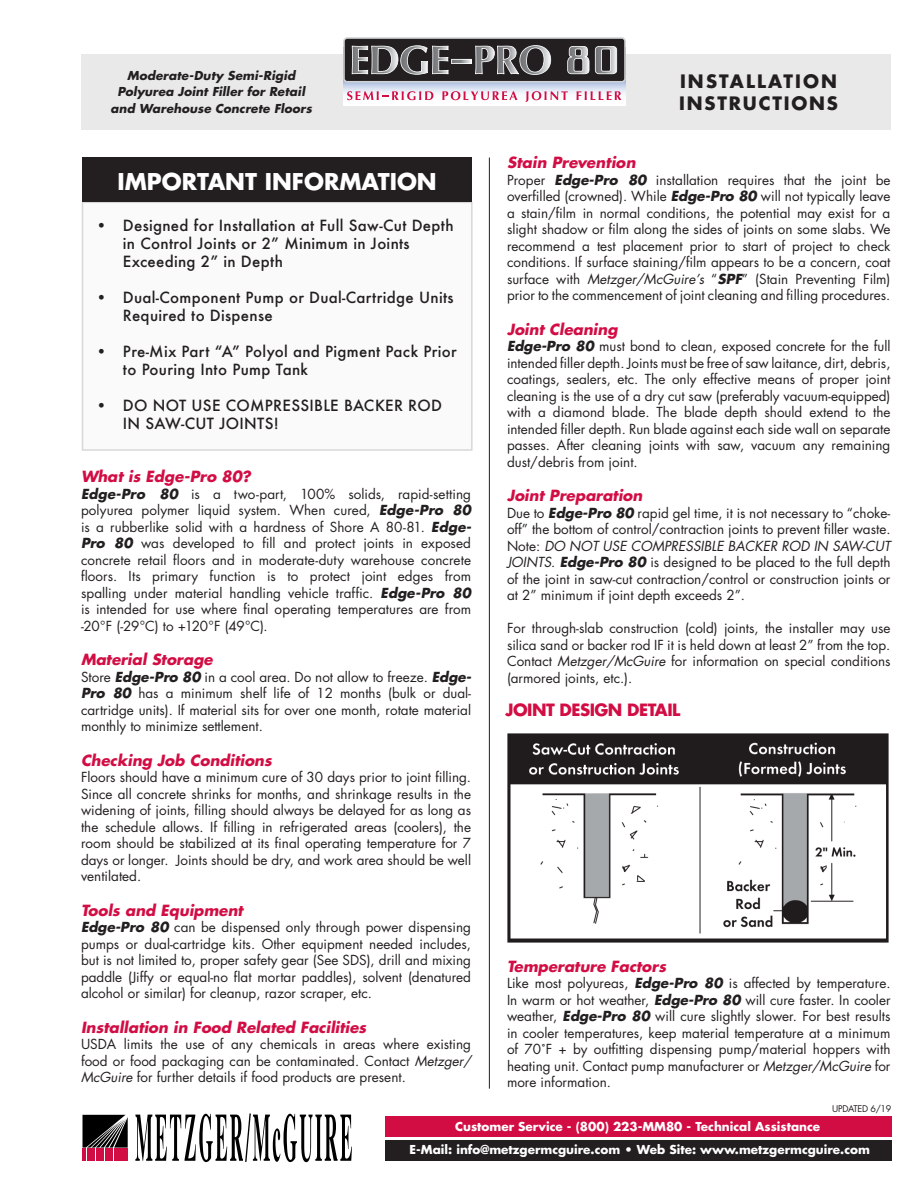
<style>
.page{position:relative;width:918px;height:1188px;background:#fff}
.page>*{position:absolute;margin:0;border:0;box-sizing:border-box;transform-origin:0 0}
.t1{font:700 22.5px "Futura Std";color:#fff}
.t2{font:700 18px/21.6px "Futura Std";letter-spacing:.1em;color:#231f20}
.t3{font:700 16.5px "Futura Std";letter-spacing:-.03em;color:#d20d44}
.t4{font:500 15px/18px "Futura";letter-spacing:.02em;color:#231f20}
.t5{font:italic 700 15px "Futura Std";color:#d20d44}
.t6{font:13.5px/16.5px "Futura Std";color:#231f20;text-align:justify}
.t7{font:700 12px "Futura Std";color:#fff}
.t8{font:italic 700 12px/16.5px "Futura Std";letter-spacing:.01em;color:#231f20;text-align:center}
.t9{font:9px "Futura Std";letter-spacing:-.03em;color:#231f20}
.s1{font-weight:700;font-style:italic}
.s2{font-style:italic}
</style>
<div class="page">
<div style="left:81px;top:54px;width:810px;height:76px;background:#e9e9e9"></div>
<img style="left:344px;top:83px;width:281px;height:22px">
<svg style="left:343px;top:37px;width:283px;height:46px;background:#5c5a5c"></svg>
<svg style="left:347px;top:91px;width:86px;height:9px"></svg>
<svg style="left:442px;top:91px;width:75px;height:9px"></svg>
<svg style="left:525px;top:91px;width:43px;height:11px"></svg>
<svg style="left:577px;top:91px;width:44px;height:9px"></svg>
<div style="left:82px;top:202px;width:390px;height:248px;background:#fafafb"></div>
<div style="left:82px;top:158px;width:390px;height:44px;background:#231f20"></div>
<div style="left:385px;top:1116px;width:506px;height:21px;background:#d20d44"></div>
<div style="left:385px;top:1140px;width:506px;height:21px;background:#231f20"></div>
<svg style="left:82px;top:1115px;width:1px;height:46px"></svg>
<svg style="left:135px;top:1113px;width:217px;height:49px"></svg>
<svg style="left:83px;top:1115px;width:45px;height:46px;background:#5c2937"></svg>
<hr style="left:489px;top:158px;width:1px;height:931px;background:#231f20">
<img style="left:507px;top:733px;width:382px;height:210px">
<p class="t8" style="left:110px;top:67px;width:203px">Moderate-Duty Semi-Rigid<br>Polyurea Joint Filler for Retail and Warehouse Concrete Floors</p>
<h2 class="t2" style="left:679px;top:71px;width:160px">INSTALLATION<br>INSTRUCTIONS</h2>
<p class="t5" style="left:507px;top:153px;width:130px">Stain Prevention</p>
<p class="t6" style="left:507px;top:172px;width:385px">Proper <span class="s1">Edge-Pro 80</span> installation requires that the joint be overfilled (crowned). While <span class="s1">Edge-Pro 80</span> will not typically leave a stain/film in normal conditions, the potential may exist for a slight shadow or film along the sides of joints on some slabs. We recommend a test placement prior to start of project to check conditions. If surface staining/film appears to be a concern, coat surface with <span class="s2">Metzger/McGuire’s</span> “<span class="s1">SPF</span>” (Stain Preventing Film) prior to the commencement of joint cleaning and filling procedures.</p>
<p class="t5" style="left:507px;top:319px;width:112px">Joint Cleaning</p>
<p class="t6" style="left:507px;top:338px;width:385px"><span class="s1">Edge-Pro 80</span> must bond to clean, exposed concrete for the full intended filler depth. Joints must be free of saw laitance, dirt, debris, coatings, sealers, etc. The only effective means of proper joint cleaning is the use of a dry cut saw (preferably vacuum-equipped) with a diamond blade. The blade depth should extend to the intended filler depth. Run blade against each side wall on separate passes. After cleaning joints with saw, vacuum any remaining dust/debris from joint.</p>
<p class="t5" style="left:507px;top:486px;width:137px">Joint Preparation</p>
<p class="t6" style="left:507px;top:505px;width:385px">Due to <span class="s1">Edge-Pro 80</span> rapid gel time, it is not necessary to “choke&shy;off” the bottom of control/contraction joints to prevent filler waste.<br>Note: <span class="s2">DO NOT USE COMPRESSIBLE BACKER ROD IN SAW-CUT JOINTS</span>. <span class="s1">Edge-Pro 80</span> is designed to be placed to the full depth of the joint in saw-cut contraction/control or construction joints or at 2” minimum if joint depth exceeds 2”.</p>
<p class="t6" style="left:507px;top:620px;width:385px">For through-slab construction (cold) joints, the installer may use silica sand or backer rod IF it is held down at least 2” from the top.<br>Contact <span class="s2">Metzger/McGuire</span> for information on special conditions (armored joints, etc.).</p>
<p class="t1" style="left:118px;top:167px;width:321px">IMPORTANT INFORMATION</p>
<p class="t4" style="left:123px;top:216px;width:332px;text-indent:-27px">• Designed for Installation at Full Saw-Cut Depth in Control Joints or 2” Minimum in Joints<br>Exceeding 2” in Depth</p>
<p class="t4" style="left:123px;top:288px;width:332px;text-indent:-27px">• Dual-Component Pump or Dual-Cartridge Units<br>Required to Dispense</p>
<p class="t4" style="left:123px;top:342px;width:335px;text-indent:-27px">• Pre-Mix Part “A” Polyol and Pigment Pack Prior to Pouring Into Pump Tank</p>
<p class="t4" style="left:123px;top:396px;width:321px;text-indent:-27px">• DO NOT USE COMPRESSIBLE BACKER ROD<br>IN SAW-CUT JOINTS!</p>
<p class="t5" style="left:81px;top:466px;width:171px">What is Edge-Pro 80?</p>
<p class="t6" style="left:81px;top:485px;width:392px"><span class="s1">Edge-Pro 80</span> is a two-part, 100% solids, rapid-setting polyurea polymer liquid system. When cured, <span class="s1">Edge-Pro 80 </span>is a rubberlike solid with a hardness of Shore A 80-81. <span class="s1">Edge-Pro 80</span> was developed to fill and protect joints in exposed concrete retail floors and in moderate-duty warehouse concrete floors. Its primary function is to protect joint edges from spalling under material handling vehicle traffic. <span class="s1">Edge-Pro 80 </span>is intended for use where final operating temperatures are from -20°F (-29°C) to +120°F (49°C).</p>
<p class="t5" style="left:81px;top:649px;width:133px">Material Storage</p>
<p class="t6" style="left:81px;top:668px;width:392px">Store <span class="s1">Edge-Pro 80</span> in a cool area. Do not allow to freeze. <span class="s1">Edge-Pro 80</span> has a minimum shelf life of 12 months (bulk or dual&shy;cartridge units). If material sits for over one month, rotate material monthly to minimize settlement.</p>
<p class="t5" style="left:81px;top:750px;width:192px">Checking Job Conditions</p>
<p class="t6" style="left:81px;top:769px;width:392px">Floors should have a minimum cure of 30 days prior to joint filling.<br>Since all concrete shrinks for months, and shrinkage results in the widening of joints, filling should always be delayed for as long as the schedule allows. If filling in refrigerated areas (coolers), the room should be stabilized at its final operating temperature for 7 days or longer. Joints should be dry, and work area should be well ventilated.</p>
<p class="t5" style="left:81px;top:900px;width:164px">Tools and Equipment</p>
<p class="t6" style="left:81px;top:919px;width:392px"><span class="s1">Edge-Pro 80</span> can be dispensed only through power dispensing pumps or dual-cartridge kits. Other equipment needed includes, but is not limited to, proper safety gear (See SDS), drill and mixing paddle (Jiffy or equal-no flat mortar paddles), solvent (denatured alcohol or similar) for cleanup, razor scraper, etc.</p>
<p class="t5" style="left:81px;top:1017px;width:287px">Installation in Food Related Facilities</p>
<p class="t6" style="left:81px;top:1036px;width:392px">USDA limits the use of any chemicals in areas where existing food or food packaging can be contaminated. Contact <span class="s2">Metzger/ McGuire</span> for further details if food products are present.</p>
<p class="t3" style="left:506px;top:699px;width:176px">JOINT DESIGN DETAIL</p>
<p class="t5" style="left:507px;top:956px;width:161px">Temperature Factors</p>
<p class="t6" style="left:507px;top:975px;width:385px">Like most polyureas, <span class="s1">Edge-Pro 80</span> is affected by temperature.<br>In warm or hot weather, <span class="s1">Edge-Pro 80</span> will cure faster. In cooler weather, <span class="s1">Edge-Pro 80</span> will cure slightly slower. For best results in cooler temperatures, keep material temperature at a minimum of 70˚F + by outfitting dispensing pump/material hoppers with heating unit. Contact pump manufacturer or <span class="s2">Metzger/McGuire</span> for more information.</p>
<p class="t7" style="left:455px;top:1119px;width:366px">Customer Service - (800) 223-MM80 - Technical Assistance</p>
<p class="t7" style="left:410px;top:1141px;width:462px">E-Mail: info@metzgermcguire.com • Web Site: www.metzgermcguire.com</p>
<p class="t9" style="left:832px;top:1103px;width:61px">UPDATED 6/19</p>
</div>
